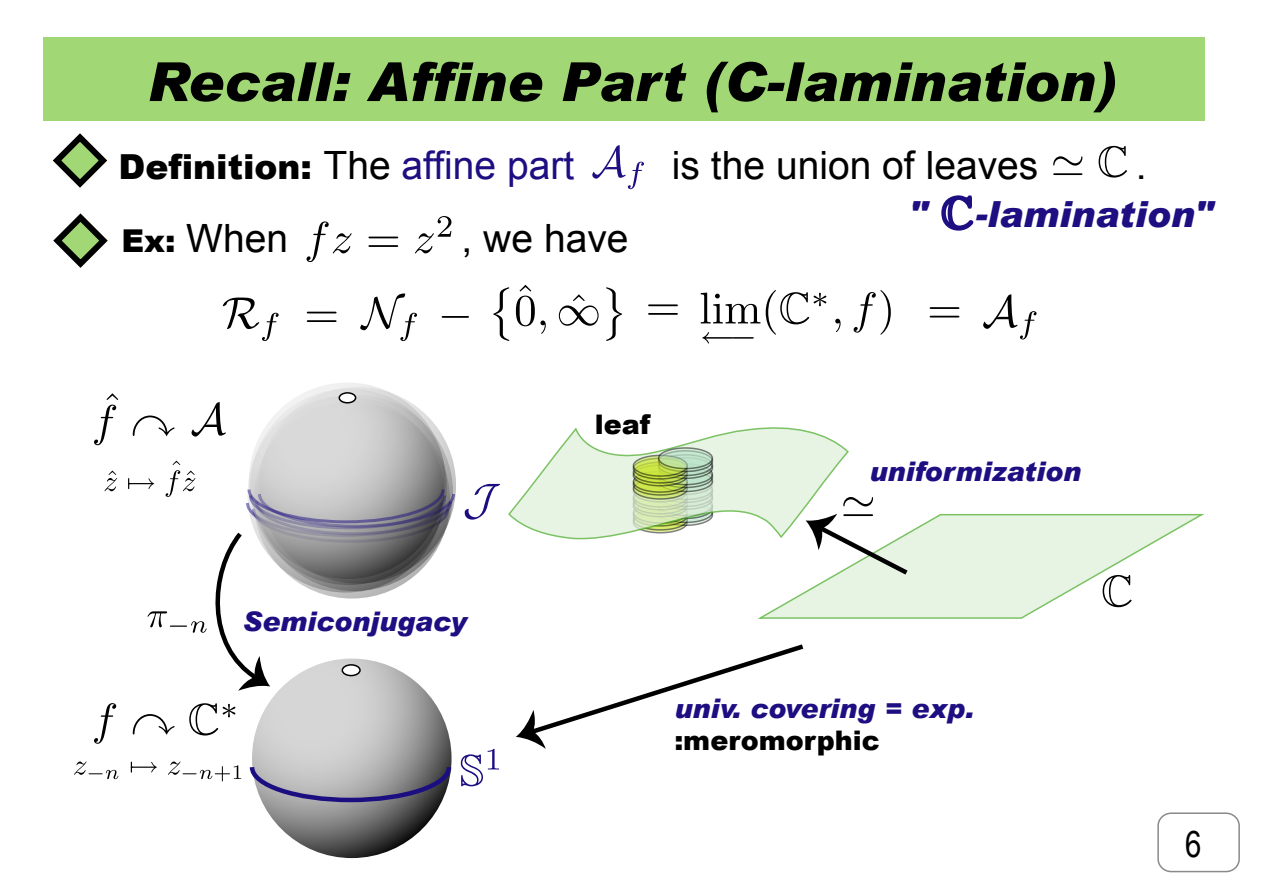
<style>
.page{position:relative;width:1263px;height:893px;background:#fff}
.page>*{position:absolute;margin:0;border:0;box-sizing:border-box;transform-origin:0 0}
.t1{font:italic 900 54px "Arial";color:#000}
.t2{font:39px "Arial";color:#000}
.t3{font:italic 900 36px "Arial";color:#1d0e82}
.t4{font:36px "Arial Narrow";color:#000}
.t5{font:900 34.5px "Arial";color:#000}
.t6{font:italic 900 27px/32.2px "Arial";color:#1d0e82}
.t7{font:900 27px "Arial";color:#000}
.s1{font-weight:400;font-size:39px}
.s2{font-weight:400;font-size:39px;color:#1d0e82}
.s3{font-weight:900;font-size:31.5px}
.s4{font-style:normal;color:#000}
</style>
<div class="page">
<div style="left:43px;top:38px;width:1161px;height:83px;background:#a1d775"></div>
<div style="left:1157px;top:812px;width:83px;height:60px;background:#fff;border:2px solid #000;border-radius:13px"></div>
<svg style="left:52px;top:133px;width:56px;height:55px"></svg>
<svg style="left:53px;top:213px;width:55px;height:55px"></svg>
<svg style="left:1053px;top:156px;width:29px;height:19px"></svg>
<svg style="left:1098px;top:146px;width:29px;height:32px"></svg>
<svg style="left:592px;top:145px;width:52px;height:44px"></svg>
<svg style="left:306px;top:221px;width:46px;height:41px"></svg>
<svg style="left:368px;top:237px;width:30px;height:10px"></svg>
<svg style="left:415px;top:216px;width:36px;height:37px"></svg>
<svg style="left:223px;top:298px;width:56px;height:43px"></svg>
<svg style="left:307px;top:312px;width:29px;height:10px"></svg>
<svg style="left:701px;top:293px;width:59px;height:30px"></svg>
<svg style="left:702px;top:332px;width:31px;height:11px"></svg>
<hr style="left:733px;top:337px;width:21px;height:2px;background:#000">
<svg style="left:766px;top:290px;width:60px;height:45px"></svg>
<svg style="left:835px;top:319px;width:5px;height:13px"></svg>
<svg style="left:854px;top:290px;width:37px;height:45px"></svg>
<svg style="left:930px;top:307px;width:29px;height:10px"></svg>
<svg style="left:360px;top:293px;width:57px;height:48px"></svg>
<svg style="left:442px;top:316px;width:27px;height:2px"></svg>
<svg style="left:493px;top:287px;width:16px;height:54px"></svg>
<svg style="left:516px;top:285px;width:30px;height:49px"></svg>
<svg style="left:559px;top:294px;width:40px;height:32px"></svg>
<svg style="left:606px;top:287px;width:16px;height:54px"></svg>
<svg style="left:648px;top:304px;width:30px;height:11px"></svg>
<svg style="left:983px;top:294px;width:53px;height:45px"></svg>
<svg style="left:941px;top:195px;width:33px;height:36px"></svg>
<svg style="left:757px;top:513px;width:447px;height:106px;fill:#e7f4e4"></svg>
<svg style="left:94px;top:703px;width:22px;height:41px"></svg>
<svg style="left:133px;top:714px;width:41px;height:20px"></svg>
<svg style="left:189px;top:703px;width:46px;height:32px"></svg>
<svg style="left:191px;top:402px;width:35px;height:35px"></svg>
<svg style="left:94px;top:393px;width:24px;height:52px"></svg>
<svg style="left:133px;top:415px;width:41px;height:21px"></svg>
<svg style="left:252px;top:658px;width:200px;height:200px;background:#9f9f9f"></svg>
<svg style="left:249px;top:763px;width:203px;height:41px;background:#9492a0"></svg>
<svg style="left:260px;top:387px;width:196px;height:196px"></svg>
<svg style="left:249px;top:383px;width:196px;height:196px;background:#cbcbcb"></svg>
<div style="left:338px;top:392px;width:18px;height:12px;background:#fff;border:2px solid #000;border-radius:50%"></div>
<svg style="left:465px;top:484px;width:35px;height:36px"></svg>
<svg style="left:461px;top:749px;width:38px;height:37px"></svg>
<svg style="left:147px;top:611px;width:60px;height:22px"></svg>
<svg style="left:104px;top:470px;width:13px;height:21px"></svg>
<svg style="left:128px;top:478px;width:26px;height:11px"></svg>
<svg style="left:166px;top:461px;width:29px;height:36px"></svg>
<svg style="left:74px;top:761px;width:44px;height:18px"></svg>
<svg style="left:131px;top:762px;width:26px;height:11px"></svg>
<svg style="left:168px;top:761px;width:73px;height:20px"></svg>
<svg style="left:216px;top:486px;width:240px;height:205px"></svg>
<svg style="left:516px;top:644px;width:287px;height:105px"></svg>
<svg style="left:508px;top:427px;width:399px;height:148px"></svg>
<p class="t1" style="left:147px;top:48px;width:970px">Recall: Affine Part (C-lamination)</p>
<p class="t5" style="left:118px;top:142px;width:457px">Definition: <span class="s1">The</span> <span class="s2">affine part</span></p>
<p class="t2" style="left:672px;top:140px;width:368px">is the union of leaves</p>
<p class="t2" style="left:1136px;top:140px;width:12px">.</p>
<p class="t2" style="left:121px;top:213px;width:168px"><span class="s3">Ex:</span> When</p>
<p class="t2" style="left:462px;top:213px;width:168px">, we have</p>
<p class="t3" style="left:909px;top:192px;width:19px">"</p>
<p class="t3" style="left:975px;top:192px;width:239px">-lamination"</p>
<p class="t6" style="left:243px;top:604px;width:226px">Semiconjugacy</p>
<p class="t7" style="left:595px;top:405px;width:57px">leaf</p>
<p class="t6" style="left:869px;top:455px;width:213px">uniformization</p>
<p class="t6" style="left:674px;top:692px;width:301px">univ. covering = exp. <span class="s4">:meromorphic</span></p>
<p class="t4" style="left:1185px;top:818px;width:18px">6</p>
</div>
